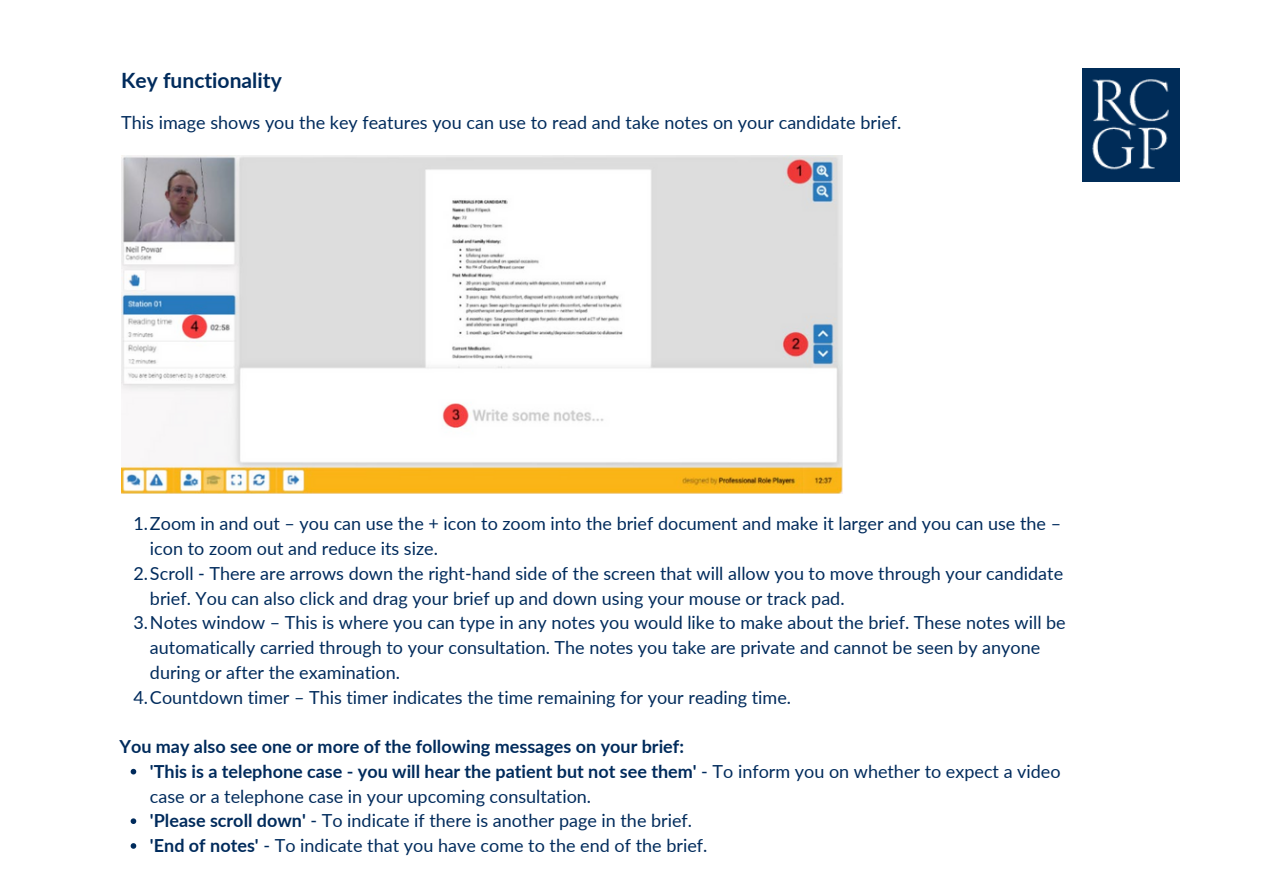
<style>
.page{position:relative;width:1263px;height:894px;background:#fff}
.page>*{position:absolute;margin:0;border:0;box-sizing:border-box;transform-origin:0 0}
.t1{font:700 21px "Lato";color:#002b5c}
.t2{font:18px/24.8px "Lato";color:#002b5c}
.t3{font:700 18px "Lato";color:#002b5c}
.s1{font-weight:700}
</style>
<div class="page">
<img style="left:121px;top:155px;width:721px;height:338px">
<img style="left:1083px;top:68px;width:97px;height:114px">
<svg style="left:131px;top:768px;width:5px;height:6px"></svg>
<svg style="left:131px;top:818px;width:5px;height:5px"></svg>
<svg style="left:131px;top:843px;width:5px;height:5px"></svg>
<p class="t1" style="left:121px;top:67px;width:162px">Key functionality</p>
<p class="t2" style="left:121px;top:109px;width:782px">This image shows you the key features you can use to read and take notes on your candidate brief.</p>
<p class="t2" style="left:150px;top:510px;width:913px;text-indent:-16px">1.Zoom in and out – you can use the + icon to zoom into the brief document and make it larger and you can use the – icon to zoom out and reduce its size.</p>
<p class="t2" style="left:150px;top:560px;width:915px;text-indent:-16px">2.Scroll - There are arrows down the right-hand side of the screen that will allow you to move through your candidate brief. You can also click and drag your brief up and down using your mouse or track pad.</p>
<p class="t2" style="left:150px;top:609px;width:917px;text-indent:-16px">3.Notes window – This is where you can type in any notes you would like to make about the brief. These notes will be automatically carried through to your consultation. The notes you take are private and cannot be seen by anyone during or after the examination.</p>
<p class="t2" style="left:133px;top:684px;width:659px">4.Countdown timer – This timer indicates the time remaining for your reading time.</p>
<p class="t3" style="left:119px;top:735px;width:566px">You may also see one or more of the following messages on your brief:</p>
<p class="t2" style="left:150px;top:758px;width:912px"><span class="s1">'This is a telephone case - you will hear the patient but not see them'</span> - To inform you on whether to expect a video case or a telephone case in your upcoming consultation.</p>
<p class="t2" style="left:150px;top:807px;width:544px"><span class="s1">'Please scroll down'</span> - To indicate if there is another page in the brief.</p>
<p class="t2" style="left:150px;top:832px;width:559px"><span class="s1">'End of notes'</span> - To indicate that you have come to the end of the brief.</p>
</div>
